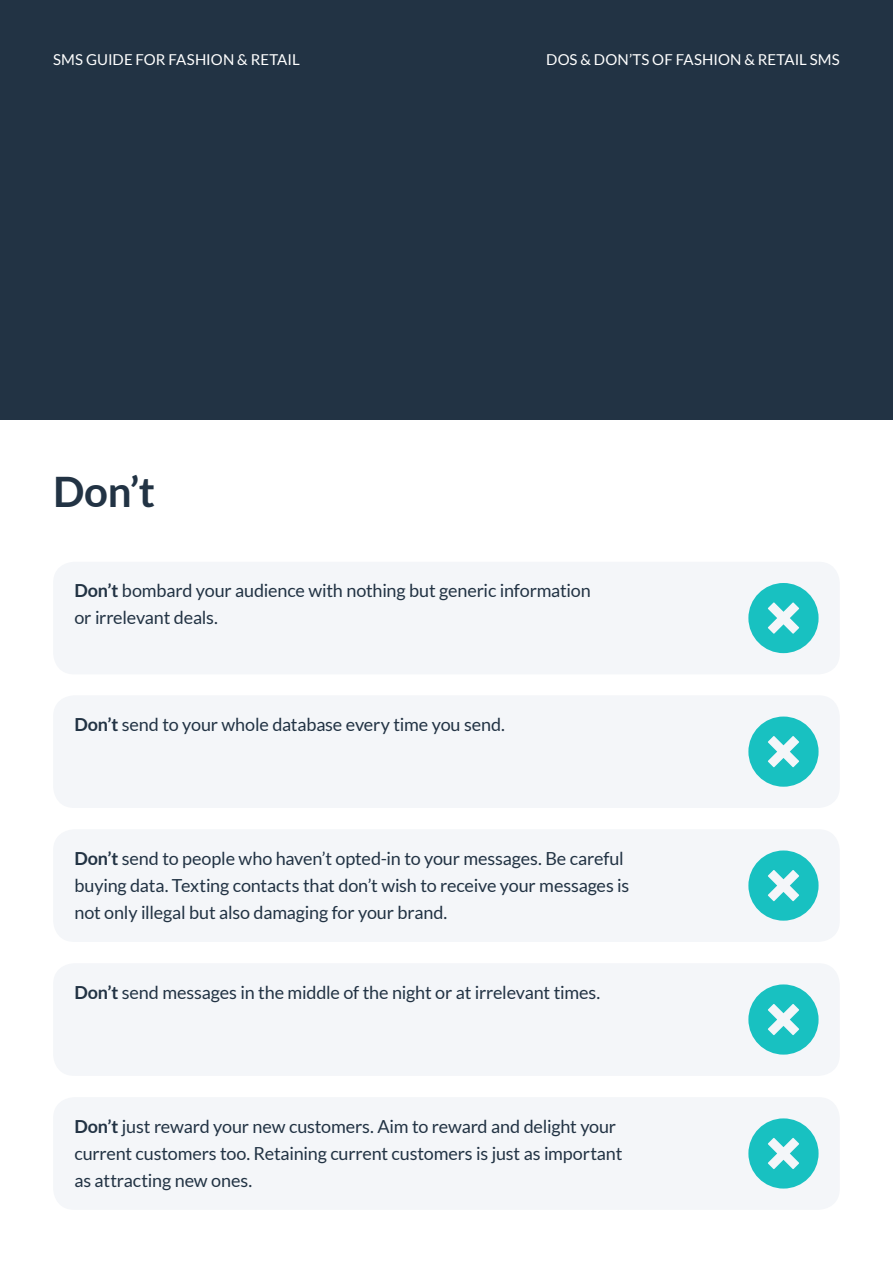
<style>
.page{position:relative;width:893px;height:1263px;background:#fff}
.page>*{position:absolute;margin:0;border:0;box-sizing:border-box;transform-origin:0 0}
.t1{font:700 42px "Lato";color:#234}
.t2{font:18px/27px "Lato";letter-spacing:-.01em;color:#234}
.t3{font:15px "Lato";letter-spacing:.005em;color:#fff}
.s1{font-weight:700}
</style>
<div class="page">
<div style="left:0;top:0;width:893px;height:420px;background:#234"></div>
<div style="left:53px;top:695px;width:787px;height:113px;background:#f4f6f9;border-radius:21px"></div>
<div style="left:53px;top:829px;width:787px;height:113px;background:#f4f6f9;border-radius:21px"></div>
<div style="left:53px;top:963px;width:787px;height:113px;background:#f4f6f9;border-radius:21px"></div>
<div style="left:53px;top:1097px;width:787px;height:113px;background:#f4f6f9;border-radius:21px"></div>
<svg style="left:748px;top:1118px;width:71px;height:70px"></svg>
<div style="left:53px;top:562px;width:787px;height:112px;background:#f4f6f9;border-radius:21px"></div>
<svg style="left:748px;top:583px;width:71px;height:70px"></svg>
<svg style="left:748px;top:716px;width:71px;height:71px"></svg>
<svg style="left:748px;top:984px;width:71px;height:70px"></svg>
<svg style="left:748px;top:850px;width:71px;height:71px"></svg>
<p class="t3" style="left:53px;top:51px;width:248px">SMS GUIDE FOR FASHION &amp; RETAIL</p>
<p class="t3" style="left:546px;top:51px;width:295px">DOS &amp; DON’TS OF FASHION &amp; RETAIL SMS</p>
<h1 class="t1" style="left:53px;top:467px;width:103px">Don’t</h1>
<p class="t2" style="left:74px;top:577px;width:518px"><span class="s1">Don’t</span> bombard your audience with nothing but generic information or irrelevant deals.</p>
<p class="t2" style="left:74px;top:711px;width:432px"><span class="s1">Don’t</span> send to your whole database every time you send.</p>
<p class="t2" style="left:74px;top:844px;width:556px"><span class="s1">Don’t</span> send to people who haven’t opted-in to your messages. Be careful buying data. Texting contacts that don’t wish to receive your messages is not only illegal but also damaging for your brand.</p>
<p class="t2" style="left:74px;top:979px;width:527px"><span class="s1">Don’t</span> send messages in the middle of the night or at irrelevant times.</p>
<p class="t2" style="left:74px;top:1113px;width:549px"><span class="s1">Don’t</span> just reward your new customers. Aim to reward and delight your current customers too. Retaining current customers is just as important as attracting new ones.</p>
</div>
